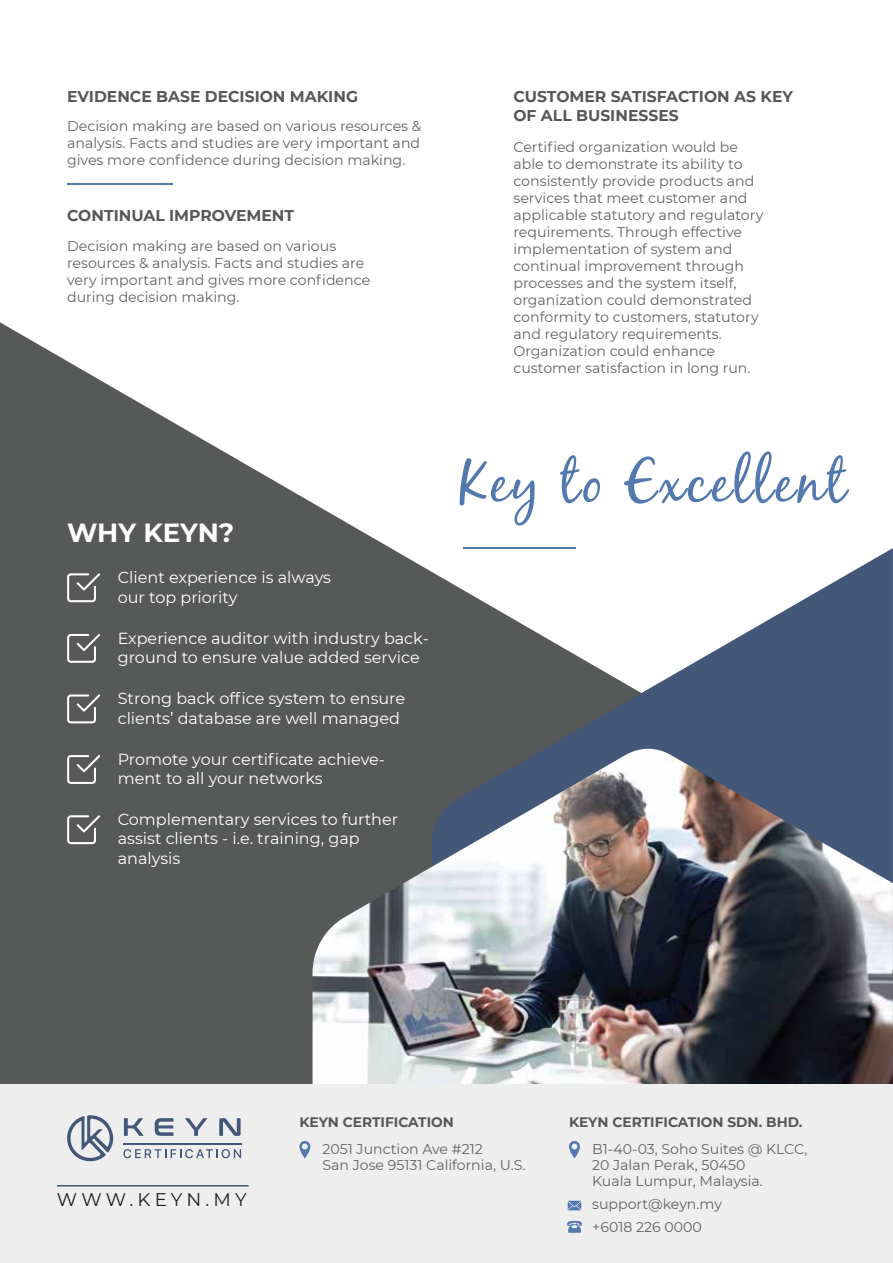
<style>
.page{position:relative;width:893px;height:1263px;background:#fff}
.page>*{position:absolute;margin:0;border:0;box-sizing:border-box;transform-origin:0 0}
.t1{font:700 26.25px "Montserrat";letter-spacing:-.005em;color:#fff}
.t2{font:18.3px "Montserrat";letter-spacing:.225em;color:#231f20}
.t3{font:16.05px/19.2px "Montserrat";color:#fff}
.t4{font:700 15.6px/18.8px "Montserrat";color:#575757}
.t5{font:14.1px/17px "Montserrat";color:#636361}
.t6{font:14.1px/15.9px "Montserrat";color:#626261}
.t7{font:700 13.8px "Montserrat";color:#575757}
</style>
<div class="page">
<svg style="left:0;top:322px;width:571px;height:762px;fill:#575858"></svg>
<svg style="left:432px;top:548px;width:461px;height:201px"></svg>
<hr style="left:464px;top:547px;width:112px;height:2px;background:#5278ae">
<svg style="left:67px;top:573px;width:33px;height:29px"></svg>
<svg style="left:67px;top:634px;width:33px;height:29px"></svg>
<svg style="left:67px;top:694px;width:33px;height:29px"></svg>
<svg style="left:67px;top:755px;width:33px;height:29px"></svg>
<svg style="left:67px;top:815px;width:33px;height:29px"></svg>
<img style="left:313px;top:749px;width:580px;height:335px">
<hr style="left:67px;top:183px;width:106px;height:1px;background:#5278ae">
<div style="left:0;top:1084px;width:893px;height:179px;background:#efeeee"></div>
<svg style="left:567px;top:1221px;width:15px;height:12px"></svg>
<svg style="left:568px;top:1201px;width:13px;height:9px"></svg>
<svg style="left:299px;top:1141px;width:11px;height:17px"></svg>
<svg style="left:460px;top:458px;width:75px;height:67px"></svg>
<svg style="left:560px;top:455px;width:40px;height:48px"></svg>
<svg style="left:624px;top:451px;width:225px;height:53px"></svg>
<svg style="left:569px;top:1141px;width:11px;height:17px"></svg>
<svg style="left:123px;top:1149px;width:118px;height:9px"></svg>
<svg style="left:124px;top:1118px;width:19px;height:18px"></svg>
<svg style="left:155px;top:1118px;width:18px;height:18px"></svg>
<svg style="left:185px;top:1118px;width:22px;height:18px"></svg>
<svg style="left:219px;top:1118px;width:22px;height:18px"></svg>
<svg style="left:67px;top:1115px;width:47px;height:47px"></svg>
<hr style="left:123px;top:1143px;width:118px;height:1px;background:#435779">
<hr style="left:57px;top:1185px;width:192px;height:1px;background:#435779">
<p class="t4" style="left:67px;top:87px;width:292px">EVIDENCE BASE DECISION MAKING</p>
<p class="t5" style="left:67px;top:117px;width:356px;text-align:justify">Decision making are based on various resources &amp; analysis. Facts and studies are very important and gives more confidence during decision making.</p>
<p class="t4" style="left:67px;top:206px;width:228px">CONTINUAL IMPROVEMENT</p>
<p class="t5" style="left:67px;top:237px;width:305px">Decision making are based on various resources &amp; analysis. Facts and studies are very important and gives more confidence during decision making.</p>
<h1 class="t1" style="left:67px;top:513px;width:169px">WHY KEYN?</h1>
<p class="t3" style="left:118px;top:567px;width:215px">Client experience is always our top priority</p>
<p class="t3" style="left:118px;top:628px;width:313px">Experience auditor with industry back&shy;ground to ensure value added service</p>
<p class="t3" style="left:118px;top:689px;width:289px">Strong back office system to ensure clients’ database are well managed</p>
<p class="t3" style="left:118px;top:749px;width:269px">Promote your certificate achieve&shy;ment to all your networks</p>
<p class="t3" style="left:118px;top:809px;width:282px">Complementary services to further assist clients - i.e. training, gap analysis</p>
<p class="t4" style="left:513px;top:87px;width:281px">CUSTOMER SATISFACTION AS KEY<br>OF ALL BUSINESSES</p>
<p class="t5" style="left:513px;top:138px;width:251px">Certified organization would be able to demonstrate its ability to consistently provide products and services that meet customer and applicable statutory and regulatory requirements. Through effective implementation of system and continual improvement through processes and the system itself, organization could demonstrated conformity to customers, statutory and regulatory requirements.<br>Organization could enhance customer satisfaction in long run.</p>
<p class="t7" style="left:299px;top:1112px;width:156px">KEYN CERTIFICATION</p>
<p class="t7" style="left:569px;top:1112px;width:235px">KEYN CERTIFICATION SDN. BHD.</p>
<p class="t2" style="left:57px;top:1187px;width:191px">WWW.KEYN.MY</p>
<p class="t6" style="left:323px;top:1140px;width:205px">2051 Junction Ave #212<br>San Jose 95131 California, U.S.</p>
<p class="t6" style="left:592px;top:1140px;width:217px">B1-40-03, Soho Suites @ KLCC,<br>20 Jalan Perak, 50450<br>Kuala Lumpur, Malaysia.</p>
<p class="t6" style="left:592px;top:1192px;width:131px;line-height:23px">support@keyn.my +6018 226 0000</p>
</div>
